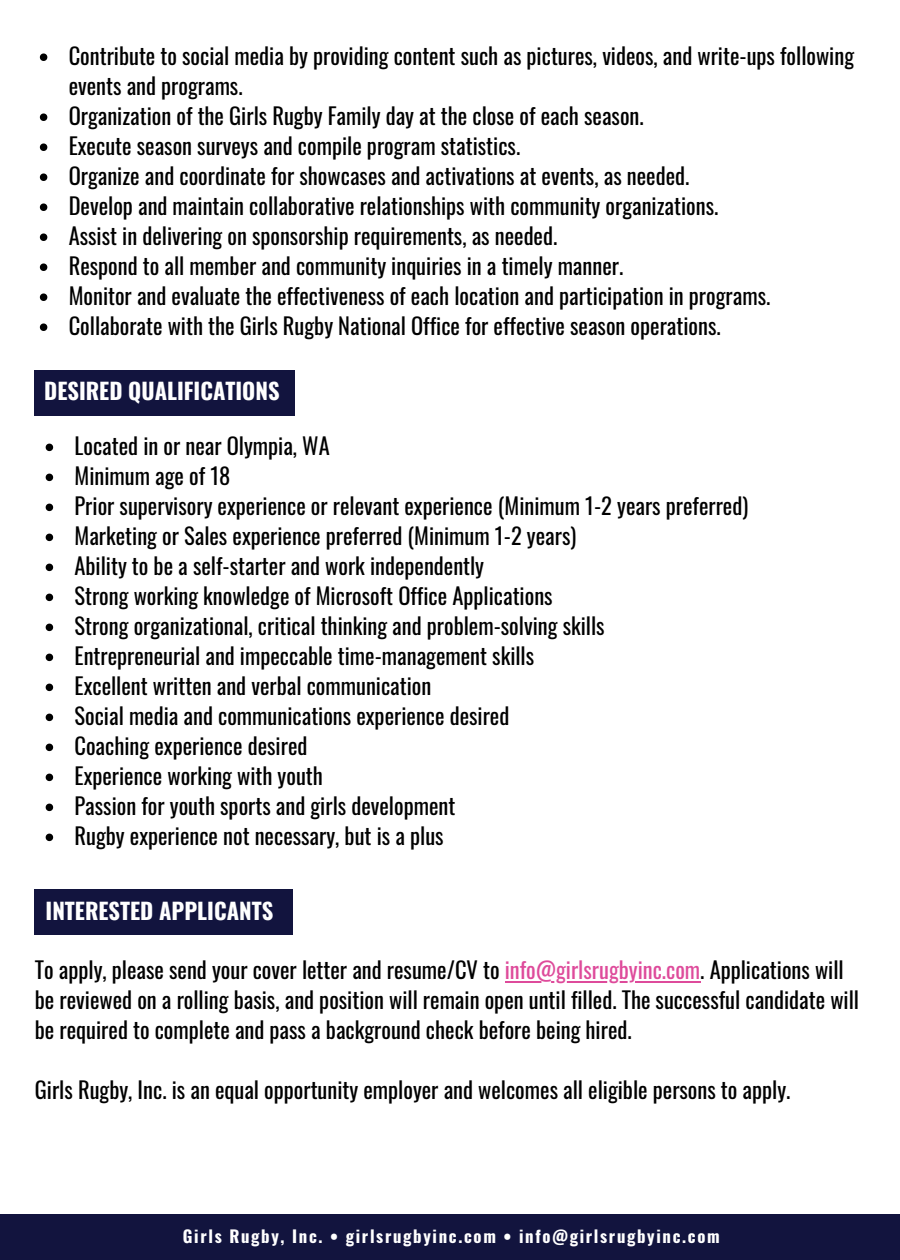
<style>
.page{position:relative;width:900px;height:1260px;background:#fff}
.page>*{position:absolute;margin:0;border:0;box-sizing:border-box;transform-origin:0 0}
.t1{font:22.5px/30px "Oswald";color:#000}
.t2{font:700 22.5px "Oswald";color:#fff}
.t3{font:700 16.75px "Oswald";letter-spacing:.1em;color:#fff}
.s1{color:#de4b9b}
</style>
<div class="page">
<svg style="left:40px;top:53px;width:7px;height:8px"></svg>
<svg style="left:40px;top:113px;width:7px;height:8px"></svg>
<svg style="left:40px;top:143px;width:7px;height:8px"></svg>
<svg style="left:40px;top:173px;width:7px;height:8px"></svg>
<svg style="left:40px;top:203px;width:7px;height:8px"></svg>
<svg style="left:40px;top:233px;width:7px;height:8px"></svg>
<svg style="left:40px;top:263px;width:7px;height:8px"></svg>
<svg style="left:40px;top:293px;width:7px;height:8px"></svg>
<svg style="left:40px;top:323px;width:7px;height:8px"></svg>
<div style="left:34px;top:370px;width:260px;height:45px;background:#12143e"></div>
<svg style="left:46px;top:444px;width:7px;height:7px"></svg>
<svg style="left:46px;top:474px;width:7px;height:7px"></svg>
<svg style="left:46px;top:504px;width:7px;height:7px"></svg>
<svg style="left:46px;top:534px;width:7px;height:7px"></svg>
<svg style="left:46px;top:564px;width:7px;height:7px"></svg>
<svg style="left:46px;top:594px;width:7px;height:7px"></svg>
<svg style="left:46px;top:624px;width:7px;height:7px"></svg>
<svg style="left:46px;top:654px;width:7px;height:7px"></svg>
<svg style="left:46px;top:684px;width:7px;height:7px"></svg>
<svg style="left:46px;top:714px;width:7px;height:7px"></svg>
<svg style="left:46px;top:744px;width:7px;height:7px"></svg>
<svg style="left:46px;top:774px;width:7px;height:7px"></svg>
<svg style="left:46px;top:804px;width:7px;height:7px"></svg>
<svg style="left:46px;top:834px;width:7px;height:7px"></svg>
<div style="left:35px;top:889px;width:258px;height:46px;background:#12143e"></div>
<hr style="left:505px;top:981px;width:195px;height:1px;background:#de4b9b">
<div style="left:0;top:1215px;width:900px;height:45px;background:#12143e"></div>
<p class="t1" style="left:69px;top:40px;width:787px">Contribute to social media by providing content such as pictures, videos, and write-ups following events and programs.</p>
<p class="t1" style="left:69px;top:100px;width:576px">Organization of the Girls Rugby Family day at the close of each season.</p>
<p class="t1" style="left:69px;top:130px;width:453px">Execute season surveys and compile program statistics.</p>
<p class="t1" style="left:69px;top:160px;width:622px">Organize and coordinate for showcases and activations at events, as needed.</p>
<p class="t1" style="left:69px;top:190px;width:651px">Develop and maintain collaborative relationships with community organizations.</p>
<p class="t1" style="left:69px;top:220px;width:490px">Assist in delivering on sponsorship requirements, as needed.</p>
<p class="t1" style="left:69px;top:250px;width:556px">Respond to all member and community inquiries in a timely manner.</p>
<p class="t1" style="left:69px;top:280px;width:703px">Monitor and evaluate the effectiveness of each location and participation in programs.</p>
<p class="t1" style="left:69px;top:310px;width:653px">Collaborate with the Girls Rugby National Office for effective season operations.</p>
<h1 class="t2" style="left:44px;top:373px;width:237px">DESIRED QUALIFICATIONS</h1>
<p class="t1" style="left:75px;top:430px;width:257px">Located in or near Olympia, WA</p>
<p class="t1" style="left:75px;top:460px;width:157px">Minimum age of 18</p>
<p class="t1" style="left:75px;top:490px;width:675px">Prior supervisory experience or relevant experience (Minimum 1-2 years preferred)</p>
<p class="t1" style="left:75px;top:520px;width:503px">Marketing or Sales experience preferred (Minimum 1-2 years)</p>
<p class="t1" style="left:75px;top:550px;width:411px">Ability to be a self-starter and work independently</p>
<p class="t1" style="left:75px;top:580px;width:480px">Strong working knowledge of Microsoft Office Applications</p>
<p class="t1" style="left:75px;top:610px;width:532px">Strong organizational, critical thinking and problem-solving skills</p>
<p class="t1" style="left:75px;top:640px;width:461px">Entrepreneurial and impeccable time-management skills</p>
<p class="t1" style="left:75px;top:670px;width:358px">Excellent written and verbal communication</p>
<p class="t1" style="left:75px;top:700px;width:436px">Social media and communications experience desired</p>
<p class="t1" style="left:75px;top:730px;width:234px">Coaching experience desired</p>
<p class="t1" style="left:75px;top:760px;width:250px">Experience working with youth</p>
<p class="t1" style="left:75px;top:790px;width:382px">Passion for youth sports and girls development</p>
<p class="t1" style="left:75px;top:820px;width:371px">Rugby experience not necessary, but is a plus</p>
<h1 class="t2" style="left:46px;top:893px;width:229px">INTERESTED APPLICANTS</h1>
<h2 class="t1" style="left:35px;top:954px;width:810px">To apply, please send your cover letter and resume/CV to <span class="s1">info@girlsrugbyinc.com</span>. Applications will</h2>
<h2 class="t1" style="left:35px;top:984px;width:826px">be reviewed on a rolling basis, and position will remain open until filled. The successful candidate will be required to complete and pass a background check before being hired.</h2>
<h2 class="t1" style="left:35px;top:1074px;width:757px">Girls Rugby, Inc. is an equal opportunity employer and welcomes all eligible persons to apply.</h2>
<p class="t3" style="left:183px;top:1223px;width:538px">Girls Rugby, Inc. • girlsrugbyinc.com • info@girlsrugbyinc.com</p>
</div>
